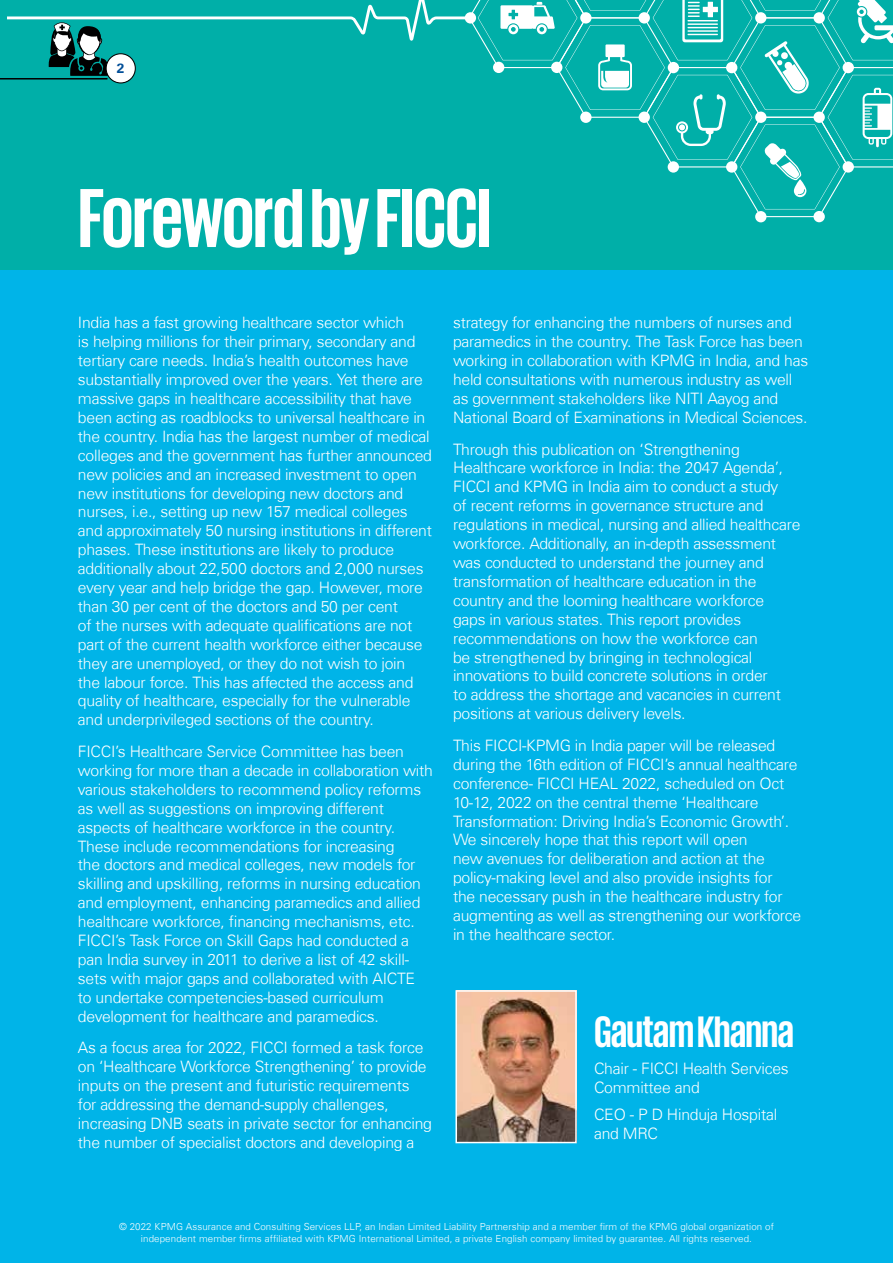
<style>
.page{position:relative;width:893px;height:1263px;background:#fff}
.page>*{position:absolute;margin:0;border:0;box-sizing:border-box;transform-origin:0 0}
.t1{font:700 85.5px "KPMG";letter-spacing:-.015em;color:#fff}
.t2{font:700 45px "KPMG";letter-spacing:-.015em;color:#fff}
.t3{font:300 15.75px/18.9px "Universfor KPMG";letter-spacing:-.015em;color:#fff}
.t4{font:700 13.5px "Universfor KPMG";color:#004e98}
.t5{font:300 9.75px/12px "Universfor KPMG";letter-spacing:.01em;color:#fff;text-align:center}
</style>
<div class="page">
<div style="left:0;top:0;width:893px;height:271px;background:#00afa8"></div>
<div style="left:0;top:270px;width:893px;height:993px;background:#00b4e8"></div>
<img style="left:458px;top:993px;width:116px;height:147px">
<div style="left:455px;top:990px;width:122px;height:153px;border:2px solid #fff"></div>
<div style="left:755px;top:211px;width:11px;height:11px;background:#fff;border-radius:50%"></div>
<div style="left:813px;top:211px;width:12px;height:11px;background:#fff;border-radius:50%"></div>
<svg style="left:7px;top:0;width:886px;height:217px"></svg>
<div style="left:106px;top:54px;width:29px;height:29px;background:#fff;border-radius:50%"></div>
<div style="left:106px;top:53px;width:30px;height:30px;border:1px solid #000;border-radius:50%"></div>
<hr style="left:0;top:78px;width:107px;height:2px;background:#000">
<p class="t4" style="left:117px;top:60px;width:9px">2</p>
<h1 class="t1" style="left:78px;top:175px;width:415px">Foreword by FICCI</h1>
<p class="t3" style="left:78px;top:313px;width:356px">India has a fast growing healthcare sector which<br>is helping millions for their primary, secondary and tertiary care needs. India’s health outcomes have substantially improved over the years. Yet there are massive gaps in healthcare accessibility that have been acting as roadblocks to universal healthcare in the country. India has the largest number of medical colleges and the government has further announced new policies and an increased investment to open new institutions for developing new doctors and nurses, i.e., setting up new 157 medical colleges and approximately 50 nursing institutions in different phases. These institutions are likely to produce additionally about 22,500 doctors and 2,000 nurses every year and help bridge the gap. However, more than 30 per cent of the doctors and 50 per cent<br>of the nurses with adequate qualifications are not part of the current health workforce either because they are unemployed, or they do not wish to join<br>the labour force. This has affected the access and quality of healthcare, especially for the vulnerable and underprivileged sections of the country.</p>
<p class="t3" style="left:78px;top:742px;width:356px">FICCI’s Healthcare Service Committee has been working for more than a decade in collaboration with various stakeholders to recommend policy reforms as well as suggestions on improving different aspects of healthcare workforce in the country.<br>These include recommendations for increasing<br>the doctors and medical colleges, new models for skilling and upskilling, reforms in nursing education and employment, enhancing paramedics and allied healthcare workforce, financing mechanisms, etc.<br>FICCI’s Task Force on Skill Gaps had conducted a pan India survey in 2011 to derive a list of 42 skill&shy;sets with major gaps and collaborated with AICTE to undertake competencies-based curriculum development for healthcare and paramedics.</p>
<p class="t3" style="left:78px;top:1038px;width:356px">As a focus area for 2022, FICCI formed a task force on ‘Healthcare Workforce Strengthening’ to provide inputs on the present and futuristic requirements for addressing the demand-supply challenges, increasing DNB seats in private sector for enhancing the number of specialist doctors and developing a</p>
<p class="t3" style="left:453px;top:313px;width:357px">strategy for enhancing the numbers of nurses and paramedics in the country. The Task Force has been working in collaboration with KPMG in India, and has held consultations with numerous industry as well as government stakeholders like NITI Aayog and National Board of Examinations in Medical Sciences.</p>
<p class="t3" style="left:453px;top:439px;width:349px">Through this publication on ‘Strengthening Healthcare workforce in India: the 2047 Agenda’, FICCI and KPMG in India aim to conduct a study<br>of recent reforms in governance structure and regulations in medical, nursing and allied healthcare workforce. Additionally, an in-depth assessment was conducted to understand the journey and transformation of healthcare education in the country and the looming healthcare workforce gaps in various states. This report provides recommendations on how the workforce can<br>be strengthened by bringing in technological innovations to build concrete solutions in order<br>to address the shortage and vacancies in current positions at various delivery levels.</p>
<p class="t3" style="left:453px;top:736px;width:350px">This FICCI-KPMG in India paper will be released during the 16th edition of FICCI’s annual healthcare conference- FICCI HEAL 2022, scheduled on Oct 10-12, 2022 on the central theme ‘Healthcare Transformation: Driving India’s Economic Growth’.<br>We sincerely hope that this report will open<br>new avenues for deliberation and action at the policy-making level and also provide insights for<br>the necessary push in the healthcare industry for augmenting as well as strengthening our workforce in the healthcare sector.</p>
<h2 class="t2" style="left:594px;top:1009px;width:201px">Gautam Khanna</h2>
<p class="t3" style="left:594px;top:1059px;width:196px">Chair - FICCI Health Services<br>Committee and</p>
<p class="t3" style="left:594px;top:1105px;width:185px">CEO - P D Hinduja Hospital and MRC</p>
<p class="t5" style="left:119px;top:1221px;width:656px">© 2022 KPMG Assurance and Consulting Services LLP, an Indian Limited Liability Partnership and a member firm of the KPMG global organization of independent member firms affiliated with KPMG International Limited, a private English company limited by guarantee. All rights reserved.</p>
</div>
